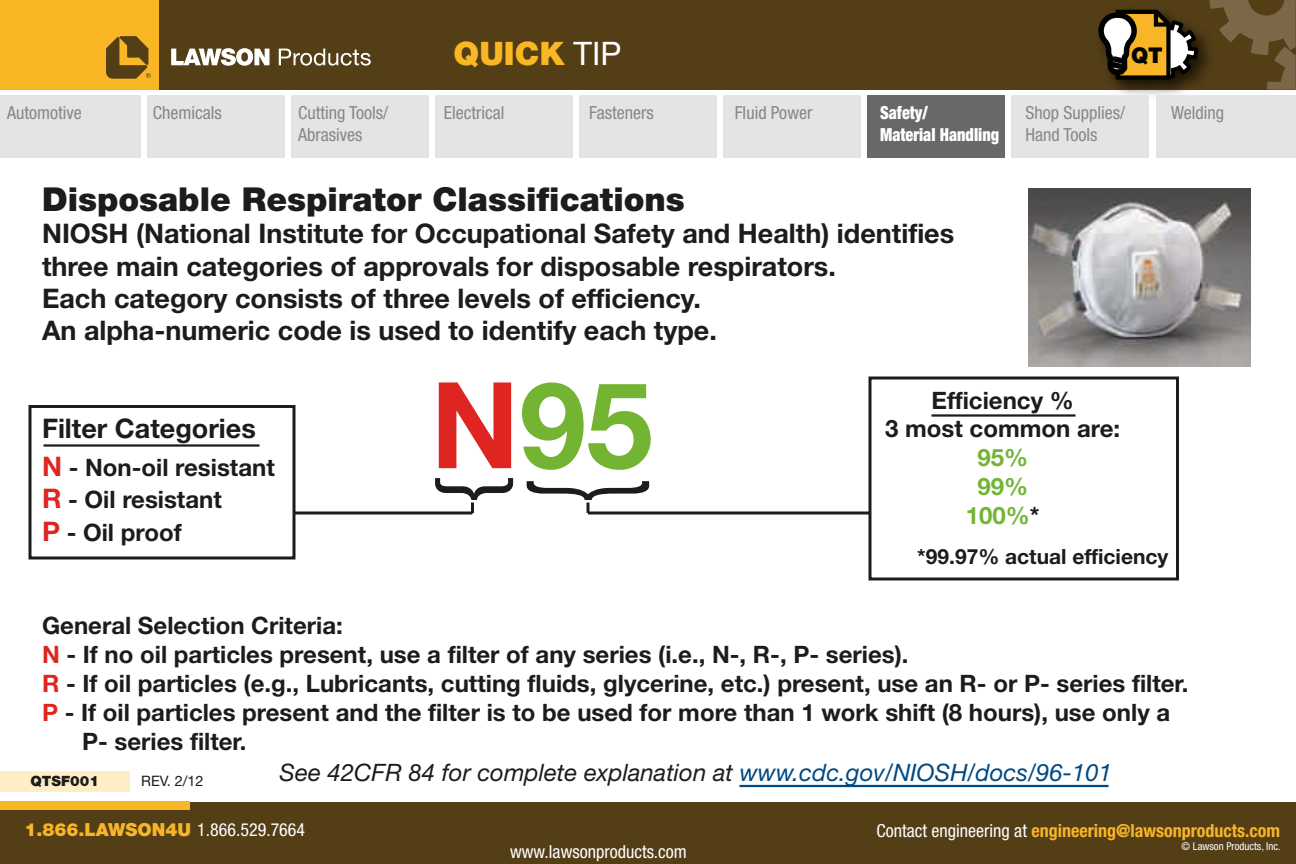
<style>
.page{position:relative;width:1296px;height:864px;background:#fff}
.page>*{position:absolute;margin:0;border:0;box-sizing:border-box;transform-origin:0 0}
.t1{font:700 120px "Helvetica Neue";color:#73b533}
.t2{font:84px "Helvetica Neue";color:#1c1c1a}
.t3{font:900 33px "Helvetica Neue";color:#1c1c1a}
.t4{font:900 32.4px "Helvetica Neue";color:#f9b625}
.t5{font:700 27px/32.4px "Helvetica Neue";color:#1c1c1a}
.t6{font:700 24px/32.4px "Helvetica Neue";color:#1c1c1a}
.t7{font:italic 24px "Helvetica Neue";color:#1c1c1a}
.t8{font:700 24px/28.8px "Helvetica Neue";color:#73b533;text-align:center}
.t9{font:900 21.6px "Helvetica Neue";color:#010100}
.t10{font:700 21px "Helvetica Neue";color:#1c1c1a}
.t11{font:condensed 18px/21.6px "Helvetica Neue";color:#868787}
.t12{font:700 condensed 18px "Helvetica Neue";color:#f9b528}
.t13{font:900 18px "Helvetica Neue";color:#f9b528}
.t14{font:900 condensed 18px/21.6px "Helvetica Neue";color:#fff;scale:.9 1}
.t15{font:condensed 18px "Helvetica Neue";color:#fff}
.t16{font:14.4px "Helvetica Neue";color:#1c1c1a}
.t17{font:900 14.1px "Helvetica Neue";color:#1c1c1a}
.t18{font:condensed 10.8px "Helvetica Neue";color:#fff}
.s1{font-weight:400;color:#fff}
.s2{font-size:27px;color:#df2521}
.s3{color:#df2521}
.s4{color:#1c1c1a}
.s5{color:#004982}
.s6{font-weight:400;font-stretch:condensed;color:#fff}
</style>
<div class="page">
<div style="left:0;top:0;width:1296px;height:89px;background:#533e16"></div>
<svg style="left:1221px;top:0;width:75px;height:90px"></svg>
<div style="left:0;top:0;width:159px;height:89px;background:#f9b625"></div>
<svg style="left:171px;top:48px;width:99px;height:18px"></svg>
<svg style="left:279px;top:49px;width:92px;height:17px"></svg>
<svg style="left:106px;top:36px;width:45px;height:42px"></svg>
<div style="left:1px;top:802px;width:1295px;height:62px;background:#533e16"></div>
<div style="left:1px;top:802px;width:189px;height:8px;background:#f9b625"></div>
<img style="left:1089px;top:0;width:132px;height:95px">
<svg style="left:1096px;top:8px;width:104px;height:75px"></svg>
<div style="left:0;top:95px;width:140px;height:63px;background:#e4e4e4"></div>
<div style="left:1156px;top:95px;width:140px;height:63px;background:#e4e4e4"></div>
<div style="left:1011px;top:95px;width:138px;height:63px;background:#e4e4e4"></div>
<div style="left:867px;top:95px;width:138px;height:63px;background:#686869"></div>
<div style="left:723px;top:95px;width:138px;height:63px;background:#e4e4e4"></div>
<div style="left:579px;top:95px;width:137px;height:63px;background:#e4e4e4"></div>
<div style="left:435px;top:95px;width:137px;height:63px;background:#e4e4e4"></div>
<div style="left:291px;top:95px;width:137px;height:63px;background:#e4e4e4"></div>
<div style="left:147px;top:95px;width:137px;height:63px;background:#e4e4e4"></div>
<div style="left:0;top:771px;width:130px;height:20px;background:#ffedc5"></div>
<img style="left:1029px;top:189px;width:221px;height:178px">
<hr style="left:44px;top:444px;width:216px;height:3px;background:#1c1c1a">
<hr style="left:932px;top:414px;width:144px;height:3px;background:#1c1c1a">
<svg style="left:527px;top:481px;width:122px;height:19px"></svg>
<svg style="left:471px;top:502px;width:3px;height:11px"></svg>
<hr style="left:294px;top:512px;width:178px;height:2px;background:#1c1c1a">
<hr style="left:740px;top:785px;width:368px;height:2px;background:#004982">
<svg style="left:586px;top:502px;width:4px;height:11px"></svg>
<hr style="left:588px;top:512px;width:282px;height:2px;background:#1c1c1a">
<div style="left:28px;top:405px;width:268px;height:155px;border:3px solid #1c1c1a"></div>
<div style="left:868px;top:376px;width:311px;height:204px;border:3px solid #1c1c1a"></div>
<h3 class="t4" style="left:454px;top:35px;width:169px">QUICK <span class="s1">TIP</span></h3>
<p class="t9" style="left:1131px;top:43px;width:33px">QT</p>
<p class="t11" style="left:7px;top:102px;width:76px">Automotive</p>
<p class="t11" style="left:153px;top:102px;width:70px">Chemicals</p>
<p class="t11" style="left:298px;top:102px;width:91px">Cutting Tools/<br>Abrasives</p>
<p class="t11" style="left:444px;top:102px;width:62px">Electrical</p>
<p class="t11" style="left:589px;top:102px;width:66px">Fasteners</p>
<p class="t11" style="left:735px;top:102px;width:79px">Fluid Power</p>
<p class="t14" style="left:880px;top:101px;width:134px">Safety/<br>Material Handling</p>
<p class="t11" style="left:1026px;top:102px;width:101px">Shop Supplies/<br>Hand Tools</p>
<p class="t11" style="left:1171px;top:102px;width:55px">Welding</p>
<h3 class="t3" style="left:42px;top:179px;width:644px">Disposable Respirator Classifications</h3>
<p class="t5" style="left:42px;top:217px;width:914px">NIOSH (National Institute for Occupational Safety and Health) identifies three main categories of approvals for disposable respirators.<br>Each category consists of three levels of efficiency.<br>An alpha-numeric code is used to identify each type.</p>
<p class="t5" style="left:42px;top:411px;width:215px">Filter Categories</p>
<p class="t6" style="left:42px;top:451px;width:234px"><span class="s2">N</span> - Non-oil resistant<br><span class="s2">R</span> - Oil resistant<br><span class="s2">P</span> - Oil proof</p>
<h1 class="t1" style="left:430px;top:351px;width:224px"><span class="s3">N</span>95</h1>
<p class="t6" style="left:885px;top:385px;width:237px;line-height:28.8px;text-align:center">Efficiency %<br>3 most common are:</p>
<p class="t8" style="left:966px;top:443px;width:75px">95%<br>99%<br>100%<span class="s4">*</span></p>
<p class="t10" style="left:917px;top:544px;width:253px">*99.97% actual efficiency</p>
<h2 class="t2" style="left:417px;top:504px;width:29px;rotate:-90deg">{</h2>
<p class="t6" style="left:42px;top:609px;width:302px">General Selection Criteria:</p>
<p class="t6" style="left:42px;top:638px;width:868px"><span class="s3">N</span> - If no oil particles present, use a filter of any series (i.e., N-, R-, P- series).</p>
<p class="t6" style="left:42px;top:667px;width:1148px"><span class="s3">R</span> - If oil particles (e.g., Lubricants, cutting fluids, glycerine, etc.) present, use an R- or P- series filter.</p>
<p class="t6" style="left:42px;top:695px;width:1130px"><span class="s3">P</span> - If oil particles present and the filter is to be used for more than 1 work shift (8 hours), use only a</p>
<p class="t6" style="left:82px;top:724px;width:166px">P- series filter.</p>
<p class="t7" style="left:280px;top:758px;width:834px">See 42CFR 84 for complete explanation at <span class="s5">www.cdc.gov/NIOSH/docs/96-101</span></p>
<p class="t17" style="left:30px;top:773px;width:70px">QTSF001</p>
<p class="t16" style="left:141px;top:772px;width:64px">REV. 2/12</p>
<p class="t13" style="left:24px;top:819px;width:282px">1.866.LAWSON4U <span class="s6">1.866.529.7664</span></p>
<p class="t15" style="left:510px;top:841px;width:178px">www.lawsonproducts.com</p>
<p class="t12" style="left:877px;top:820px;width:405px"><span class="s1">Contact engineering at</span> engineering@lawsonproducts.com</p>
<p class="t18" style="left:1182px;top:840px;width:100px">© Lawson Products, Inc.</p>
</div>
